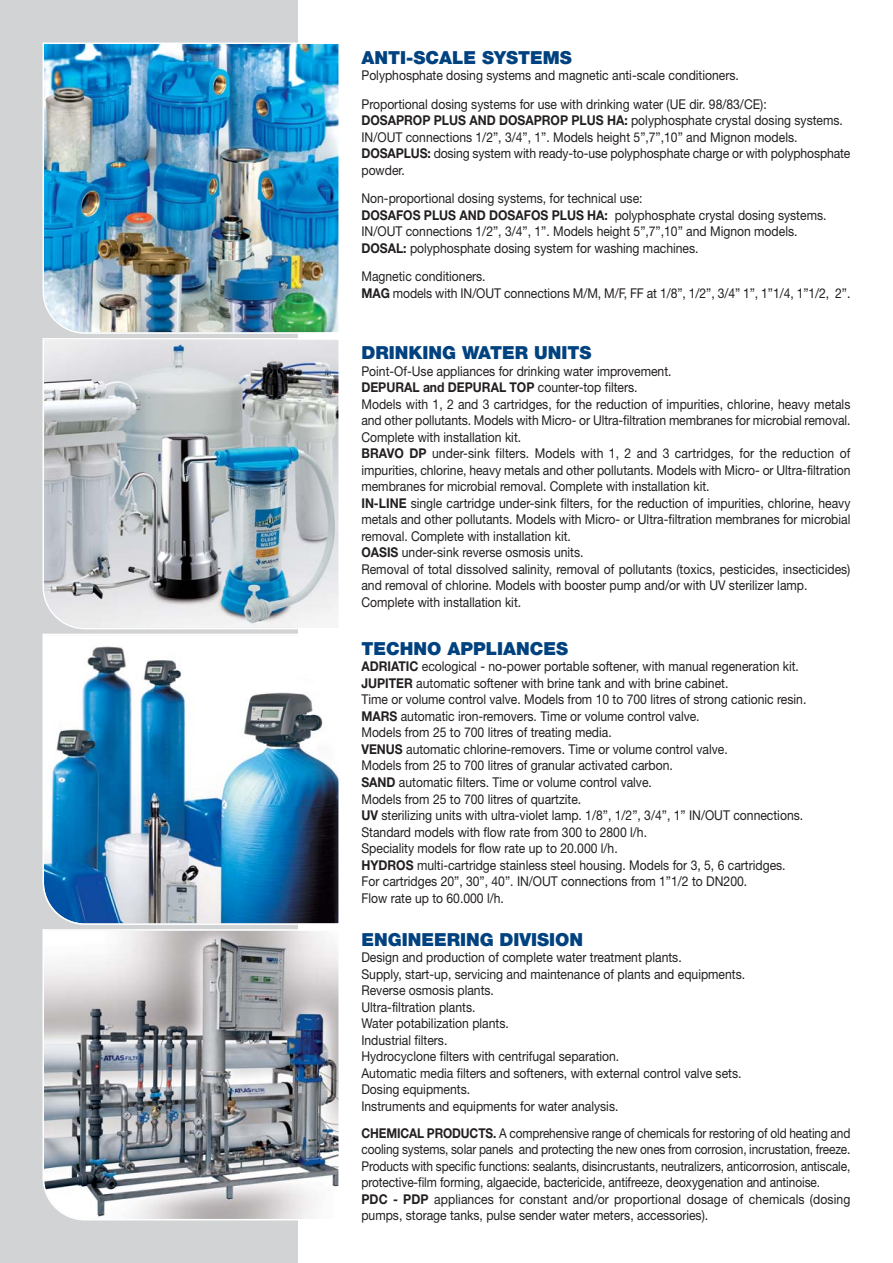
<style>
.page{position:relative;width:893px;height:1263px;background:#fff}
.page>*{position:absolute;margin:0;border:0;box-sizing:border-box;transform-origin:0 0}
.t1{font:900 18px "Helvetica Neue";color:#004280}
.t2{font:13.5px/16.5px "Helvetica Neue";color:#231f20;scale:.9 1}
.t3{font:13.5px/16.5px "Helvetica Neue";color:#231f20;scale:.88 1}
.s1{font-weight:700}
</style>
<div class="page">
<div style="left:0;top:0;width:298px;height:1263px;background:#d1d3d4"></div>
<img style="left:43px;top:43px;width:296px;height:291px">
<img style="left:43px;top:338px;width:296px;height:291px">
<img style="left:43px;top:634px;width:296px;height:291px">
<svg style="left:43px;top:929px;width:296px;height:291px"></svg>
<h1 class="t1" style="left:361px;top:51px;width:212px">ANTI-SCALE SYSTEMS</h1>
<p class="t2" style="left:361px;top:63px;width:452px;line-height:28.5px">Polyphosphate dosing systems and magnetic anti-scale conditioners.<br>Proportional dosing systems for use with drinking water (UE dir. 98/83/CE):</p>
<p class="t2" style="left:361px;top:114px;width:545px"><span class="s1">DOSAPROP PLUS AND DOSAPROP PLUS HA:</span> polyphosphate crystal dosing systems.<br>IN/OUT connections 1/2”, 3/4”, 1”. Models height 5”,7”,10” and Mignon models.<br><span class="s1">DOSAPLUS:</span> dosing system with ready-to-use polyphosphate charge or with polyphosphate powder.</p>
<p class="t2" style="left:361px;top:192px;width:518px">Non-proportional dosing systems, for technical use:<br><span class="s1">DOSAFOS PLUS AND DOSAFOS PLUS HA:</span> polyphosphate crystal dosing systems.<br>IN/OUT connections 1/2”, 3/4”, 1”. Models height 5”,7”,10” and Mignon models.<br><span class="s1">DOSAL:</span> polyphosphate dosing system for washing machines.</p>
<p class="t2" style="left:361px;top:270px;width:545px">Magnetic conditioners.<br><span class="s1">MAG</span> models with IN/OUT connections M/M, M/F, FF at 1/8”, 1/2”, 3/4” 1”, 1”1/4, 1”1/2, 2”.</p>
<h1 class="t1" style="left:361px;top:347px;width:231px">DRINKING WATER UNITS</h1>
<p class="t2" style="left:361px;top:364px;width:545px">Point-Of-Use appliances for drinking water improvement.<br><span class="s1">DEPURAL and DEPURAL TOP</span> counter-top filters.<br>Models with 1, 2 and 3 cartridges, for the reduction of impurities, chlorine, heavy metals and other pollutants. Models with Micro- or Ultra-filtration membranes for microbial removal.<br>Complete with installation kit.<br><span class="s1">BRAVO DP</span> under-sink filters. Models with 1, 2 and 3 cartridges, for the reduction of impurities, chlorine, heavy metals and other pollutants. Models with Micro- or Ultra-filtration membranes for microbial removal. Complete with installation kit.<br><span class="s1">IN-LINE</span> single cartridge under-sink filters, for the reduction of impurities, chlorine, heavy metals and other pollutants. Models with Micro- or Ultra-filtration membranes for microbial removal. Complete with installation kit.<br><span class="s1">OASIS</span> under-sink reverse osmosis units.<br>Removal of total dissolved salinity, removal of pollutants (toxics, pesticides, insecticides) and removal of chlorine. Models with booster pump and/or with UV sterilizer lamp.<br>Complete with installation kit.</p>
<h1 class="t1" style="left:361px;top:642px;width:208px">TECHNO APPLIANCES</h1>
<p class="t2" style="left:361px;top:660px;width:496px"><span class="s1">ADRIATIC</span> ecological - no-power portable softener, with manual regeneration kit.<br><span class="s1">JUPITER</span> automatic softener with brine tank and with brine cabinet.<br>Time or volume control valve. Models from 10 to 700 litres of strong cationic resin.<br><span class="s1">MARS</span> automatic iron-removers. Time or volume control valve.<br>Models from 25 to 700 litres of treating media.<br><span class="s1">VENUS</span> automatic chlorine-removers. Time or volume control valve.<br>Models from 25 to 700 litres of granular activated carbon.<br><span class="s1">SAND</span> automatic filters. Time or volume control valve.<br>Models from 25 to 700 litres of quartzite.<br><span class="s1">UV</span> sterilizing units with ultra-violet lamp. 1/8”, 1/2”, 3/4”, 1” IN/OUT connections.<br>Standard models with flow rate from 300 to 2800 l/h.<br>Speciality models for flow rate up to 20.000 l/h.<br><span class="s1">HYDROS</span> multi-cartridge stainless steel housing. Models for 3, 5, 6 cartridges.<br>For cartridges 20”, 30”, 40”. IN/OUT connections from 1”1/2 to DN200.<br>Flow rate up to 60.000 l/h.</p>
<h1 class="t1" style="left:361px;top:933px;width:223px">ENGINEERING DIVISION</h1>
<p class="t2" style="left:361px;top:950px;width:428px">Design and production of complete water treatment plants.<br>Supply, start-up, servicing and maintenance of plants and equipments.<br>Reverse osmosis plants.<br>Ultra-filtration plants.<br>Water potabilization plants.<br>Industrial filters.<br>Hydrocyclone filters with centrifugal separation.<br>Automatic media filters and softeners, with external control valve sets.<br>Dosing equipments.<br>Instruments and equipments for water analysis.</p>
<p class="t3" style="left:361px;top:1126px;width:557px"><span class="s1">CHEMICAL PRODUCTS.</span> A comprehensive range of chemicals for restoring of old heating and cooling systems, solar panels and protecting the new ones from corrosion, incrustation, freeze.<br>Products with specific functions: sealants, disincrustants, neutralizers, anticorrosion, antiscale, protective-film forming, algaecide, bactericide, antifreeze, deoxygenation and antinoise.<br><span class="s1">PDC - PDP</span> appliances for constant and/or proportional dosage of chemicals (dosing pumps, storage tanks, pulse sender water meters, accessories).</p>
</div>
